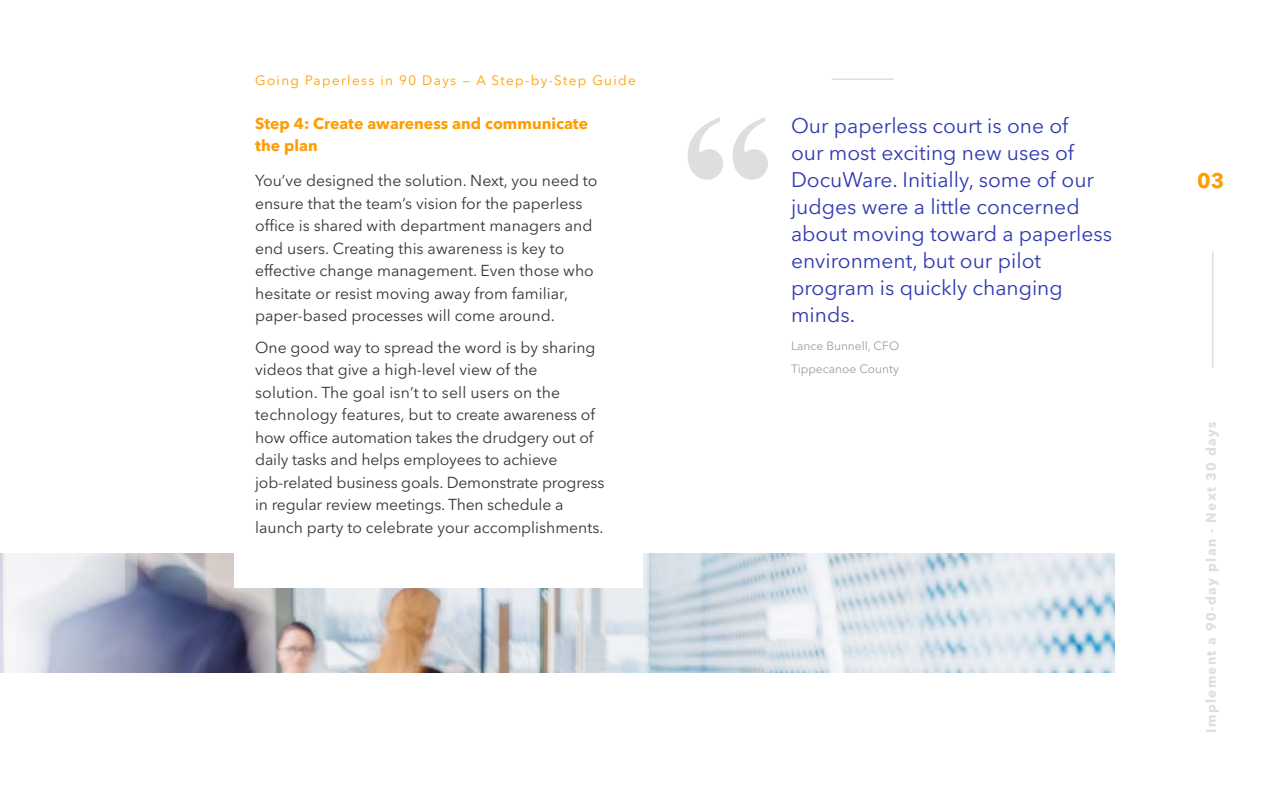
<style>
.page{position:relative;width:1263px;height:787px;background:#fff}
.page>*{position:absolute;margin:0;border:0;box-sizing:border-box;transform-origin:0 0}
.t1{font:21px/27px "Avenir Next LT Pro";color:#303ab2}
.t2{font:700 21px "Avenir Next LT Pro";color:#ff9d00}
.t3{font:15.75px/22.5px "Avenir Next LT Pro";color:#353535}
.t4{font:700 15.75px/22.5px "Avenir Next LT Pro";color:#ff9d00}
.t5{font:13.5px "Avenir Next LT Pro";letter-spacing:.1em;color:#ff9d00}
.t6{font:700 13.5px "Avenir Next LT Pro";letter-spacing:.1em;color:#dedede}
.t7{font:12px/22.5px "Avenir Next LT Pro";color:#9e9e9e}
</style>
<div class="page">
<hr style="left:832px;top:78px;width:62px;height:2px;background:#dedede">
<hr style="left:1212px;top:251px;width:1px;height:117px;background:#dedede">
<img style="left:0;top:553px;width:1115px;height:119px">
<div style="left:234px;top:525px;width:408px;height:63px;background:#fff"></div>
<svg style="left:688px;top:117px;width:80px;height:63px"></svg>
<p class="t5" style="left:255px;top:72px;width:382px">Going Paperless in 90 Days — A Step-by-Step Guide</p>
<p class="t4" style="left:255px;top:112px;width:334px">Step 4: Create awareness and communicate the plan</p>
<p class="t3" style="left:255px;top:170px;width:344px">You’ve designed the solution. Next, you need to ensure that the team’s vision for the paperless office is shared with department managers and end users. Creating this awareness is key to effective change management. Even those who hesitate or resist moving away from familiar, paper-based processes will come around.</p>
<p class="t3" style="left:255px;top:336px;width:351px">One good way to spread the word is by sharing videos that give a high-level view of the<br>solution. The goal isn’t to sell users on the technology features, but to create awareness of how office automation takes the drudgery out of daily tasks and helps employees to achieve job-related business goals. Demonstrate progress in regular review meetings. Then schedule a launch party to celebrate your accomplishments.</p>
<h1 class="t1" style="left:791px;top:112px;width:323px">Our paperless court is one of<br>our most exciting new uses of<br>DocuWare. Initially, some of our judges were a little concerned about moving toward a paperless environment, but our pilot program is quickly changing minds.</h1>
<p class="t7" style="left:791px;top:335px;width:110px">Lance Bunnell, CFO<br>Tippecanoe County</p>
<h1 class="t2" style="left:1197px;top:168px;width:29px">03</h1>
<p class="t6" style="left:1203px;top:733px;width:313px;rotate:-90deg">Implement a 90-day plan - Next 30 days</p>
</div>
